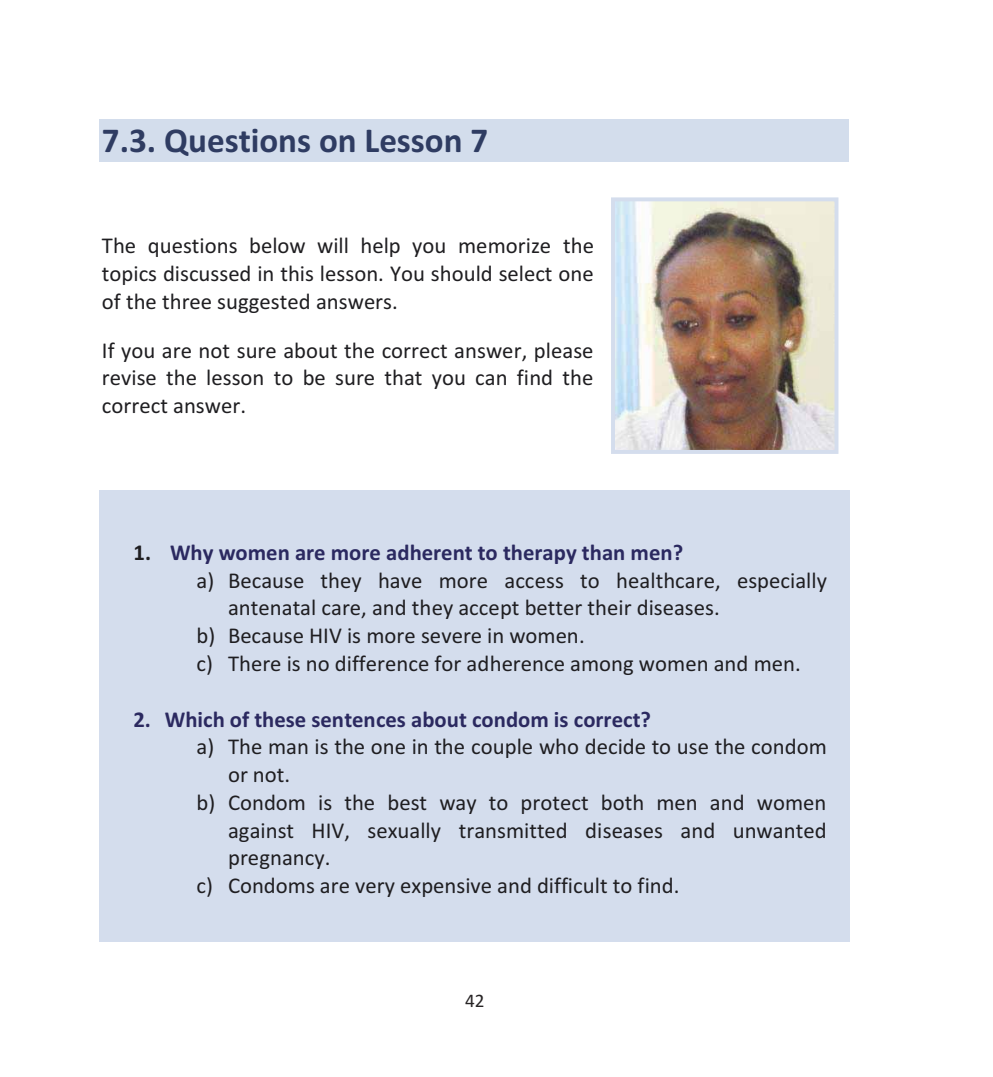
<style>
.page{position:relative;width:993px;height:1077px;background:#fff}
.page>*{position:absolute;margin:0;border:0;box-sizing:border-box;transform-origin:0 0}
.t1{font:35px "Calibri Bold+T42+DABTOL";color:#2f3c62}
.t2{font:22.75px/27.8px "Calibri+T42+BHREPB";color:#1f1e21;text-align:justify}
.t3{font:22.75px "Calibri Bold+T42+DABTOL";color:#2b2960}
.t4{font:19.25px "Calibri";color:#272425}
.s1{color:#1f1e21}
</style>
<div class="page">
<div style="left:99px;top:490px;width:751px;height:451px;background:#d4dded"></div>
<div style="left:99px;top:119px;width:750px;height:43px;background:#d3ddec"></div>
<img style="left:615px;top:202px;width:218px;height:247px">
<div style="left:610px;top:197px;width:228px;height:257px;border:4px solid #d4dded"></div>
<h1 class="t1" style="left:102px;top:120px;width:388px">7.3. Questions on Lesson 7</h1>
<p class="t2" style="left:102px;top:234px;width:493px">The questions below will help you memorize the topics discussed in this lesson. You should select one of the three suggested answers.</p>
<p class="t2" style="left:102px;top:338px;width:493px">If you are not sure about the correct answer, please revise the lesson to be sure that you can find the correct answer.</p>
<p class="t3" style="left:133px;top:538px;width:551px"><span class="s1">1.</span> Why women are more adherent to therapy than men?</p>
<p class="t2" style="left:196px;top:568px;width:631px">a) Because they have more access to healthcare, especially</p>
<p class="t2" style="left:228px;top:595px;width:493px">antenatal care, and they accept better their diseases.</p>
<p class="t2" style="left:196px;top:623px;width:390px">b) Because HIV is more severe in women.</p>
<p class="t2" style="left:196px;top:651px;width:605px">c) There is no difference for adherence among women and men.</p>
<p class="t3" style="left:133px;top:705px;width:519px">2. Which of these sentences about condom is correct?</p>
<p class="t2" style="left:196px;top:734px;width:631px">a) The man is the one in the couple who decide to use the condom</p>
<p class="t2" style="left:228px;top:762px;width:64px">or not.</p>
<p class="t2" style="left:196px;top:790px;width:631px">b) Condom is the best way to protect both men and women</p>
<p class="t2" style="left:228px;top:818px;width:599px">against HIV, sexually transmitted diseases and unwanted</p>
<p class="t2" style="left:228px;top:845px;width:104px">pregnancy.</p>
<p class="t2" style="left:196px;top:873px;width:484px">c) Condoms are very expensive and difficult to find.</p>
<p class="t4" style="left:465px;top:989px;width:21px">42</p>
</div>
